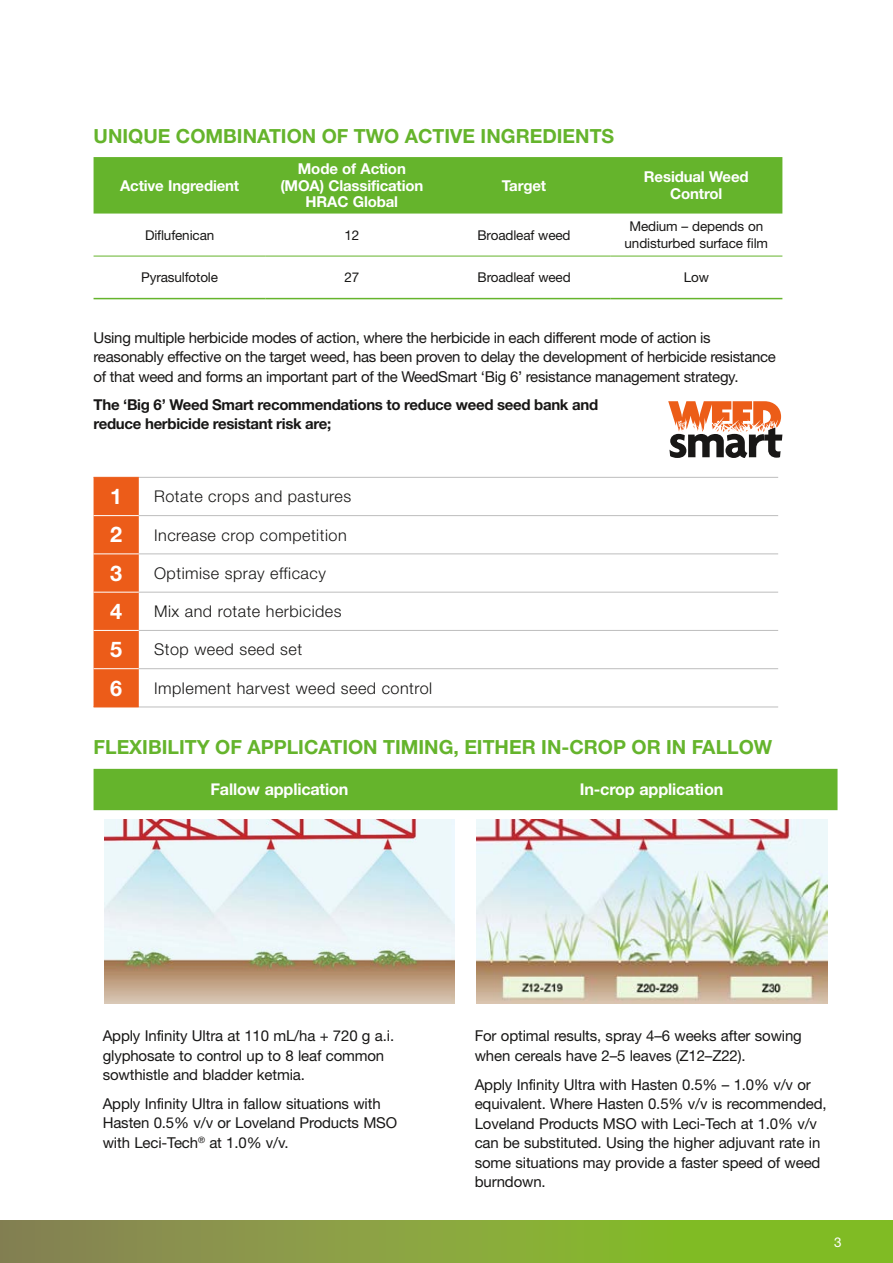
<style>
.page{position:relative;width:893px;height:1263px;background:#fff}
.page>*{position:absolute;margin:0;border:0;box-sizing:border-box;transform-origin:0 0}
.t1{font:700 21.6px "Helvetica Neue LT Pro";color:#fff}
.t2{font:700 19.5px "Helvetica Neue LT Pro";color:#65b42c}
.t3{font:300 16.2px "Helvetica Neue LT Pro";letter-spacing:.03em;color:#181716}
.t4{font:700 16.2px "Helvetica Neue LT Pro";letter-spacing:-.01em;color:#fff}
.t5{font:15px/19.5px "Helvetica Neue LT Pro";letter-spacing:-.01em;color:#181716}
.t6{font:700 15px/19.5px "Helvetica Neue LT Pro";letter-spacing:-.02em;color:#181716}
.t7{font:700 15px/16.5px "Helvetica Neue LT Pro";letter-spacing:-.01em;color:#fff;text-align:center}
.t8{font:13.5px/16.5px "Helvetica Neue LT Pro";letter-spacing:-.01em;color:#181716;text-align:center}
.t9{font:13.5px "Helvetica Neue LT Pro";color:#fff}
</style>
<div class="page">
<div style="left:94px;top:157px;width:688px;height:57px;background:#65b42c"></div>
<hr style="left:94px;top:256px;width:172px;height:1px;background:#65b42c">
<hr style="left:266px;top:256px;width:172px;height:1px;background:#65b42c">
<hr style="left:438px;top:256px;width:172px;height:1px;background:#65b42c">
<hr style="left:610px;top:256px;width:172px;height:1px;background:#65b42c">
<hr style="left:94px;top:298px;width:172px;height:1px;background:#65b42c">
<hr style="left:266px;top:298px;width:172px;height:1px;background:#65b42c">
<hr style="left:438px;top:298px;width:172px;height:1px;background:#65b42c">
<hr style="left:610px;top:298px;width:172px;height:1px;background:#65b42c">
<svg style="left:668px;top:401px;width:114px;height:57px"></svg>
<div style="left:94px;top:769px;width:743px;height:41px;background:#65b42c"></div>
<img style="left:104px;top:819px;width:351px;height:184px">
<img style="left:476px;top:819px;width:351px;height:184px">
<div style="left:94px;top:478px;width:45px;height:229px;background:#ec5c19"></div>
<hr style="left:94px;top:515px;width:45px;height:1px;background:#fff">
<hr style="left:94px;top:553px;width:45px;height:1px;background:#fff">
<hr style="left:94px;top:592px;width:45px;height:1px;background:#fff">
<hr style="left:94px;top:630px;width:45px;height:1px;background:#fff">
<hr style="left:94px;top:668px;width:45px;height:1px;background:#fff">
<hr style="left:139px;top:477px;width:639px;height:1px;background:#bdbdbd">
<hr style="left:139px;top:515px;width:639px;height:1px;background:#bdbdbd">
<hr style="left:139px;top:553px;width:639px;height:1px;background:#bdbdbd">
<hr style="left:139px;top:592px;width:639px;height:1px;background:#bdbdbd">
<hr style="left:139px;top:630px;width:639px;height:1px;background:#bdbdbd">
<hr style="left:139px;top:668px;width:639px;height:1px;background:#bdbdbd">
<hr style="left:139px;top:707px;width:639px;height:1px;background:#bdbdbd">
<hr style="left:94px;top:477px;width:45px;height:1px;background:#ec5c19">
<hr style="left:94px;top:707px;width:45px;height:1px;background:#ec5c19">
<div style="left:0;top:1220px;width:893px;height:43px;background:linear-gradient(to right,#8c8459,#82c61e)"></div>
<h2 class="t2" style="left:94px;top:124px;width:522px">UNIQUE COMBINATION OF TWO ACTIVE INGREDIENTS</h2>
<p class="t7" style="left:120px;top:177px;width:121px">Active Ingredient</p>
<p class="t7" style="left:280px;top:160px;width:145px">Mode of Action (MOA) Classification<br>HRAC Global</p>
<p class="t7" style="left:502px;top:177px;width:46px">Target</p>
<p class="t7" style="left:644px;top:168px;width:106px">Residual Weed<br>Control</p>
<p class="t8" style="left:145px;top:226px;width:71px">Diflufenican</p>
<p class="t8" style="left:344px;top:226px;width:16px">12</p>
<p class="t8" style="left:478px;top:226px;width:95px">Broadleaf weed</p>
<p class="t8" style="left:625px;top:218px;width:145px">Medium – depends on undisturbed surface film</p>
<p class="t8" style="left:141px;top:269px;width:78px">Pyrasulfotole</p>
<p class="t8" style="left:344px;top:269px;width:16px">27</p>
<p class="t8" style="left:478px;top:269px;width:95px">Broadleaf weed</p>
<p class="t8" style="left:684px;top:269px;width:27px">Low</p>
<p class="t5" style="left:94px;top:327px;width:684px">Using multiple herbicide modes of action, where the herbicide in each different mode of action is reasonably effective on the target weed, has been proven to delay the development of herbicide resistance of that weed and forms an important part of the WeedSmart ‘Big 6’ resistance management strategy.</p>
<p class="t6" style="left:94px;top:395px;width:506px">The ‘Big 6’ Weed Smart recommendations to reduce weed seed bank and reduce herbicide resistant risk are;</p>
<h1 class="t1" style="left:110px;top:483px;width:14px">1</h1>
<p class="t3" style="left:154px;top:487px;width:199px">Rotate crops and pastures</p>
<h1 class="t1" style="left:110px;top:521px;width:14px">2</h1>
<p class="t3" style="left:154px;top:525px;width:194px">Increase crop competition</p>
<h1 class="t1" style="left:110px;top:560px;width:14px">3</h1>
<p class="t3" style="left:154px;top:563px;width:173px">Optimise spray efficacy</p>
<h1 class="t1" style="left:110px;top:598px;width:14px">4</h1>
<p class="t3" style="left:154px;top:601px;width:189px">Mix and rotate herbicides</p>
<h1 class="t1" style="left:110px;top:636px;width:14px">5</h1>
<p class="t3" style="left:154px;top:640px;width:150px">Stop weed seed set</p>
<h1 class="t1" style="left:110px;top:674px;width:14px">6</h1>
<p class="t3" style="left:154px;top:678px;width:280px">Implement harvest weed seed control</p>
<h2 class="t2" style="left:94px;top:735px;width:680px">FLEXIBILITY OF APPLICATION TIMING, EITHER IN-CROP OR IN FALLOW</h2>
<p class="t4" style="left:211px;top:779px;width:139px">Fallow application</p>
<p class="t4" style="left:580px;top:779px;width:145px">In-crop application</p>
<p class="t5" style="left:103px;top:1026px;width:293px">Apply Infinity Ultra at 110 mL/ha + 720 g a.i. glyphosate to control up to 8 leaf common sowthistle and bladder ketmia.</p>
<p class="t5" style="left:103px;top:1093px;width:296px">Apply Infinity Ultra in fallow situations with<br>Hasten 0.5% v/v or Loveland Products MSO with Leci-Tech<sup>®</sup> at 1.0% v/v.</p>
<p class="t5" style="left:475px;top:1026px;width:329px">For optimal results, spray 4–6 weeks after sowing when cereals have 2–5 leaves (Z12–Z22).</p>
<p class="t5" style="left:475px;top:1074px;width:353px">Apply Infinity Ultra with Hasten 0.5% – 1.0% v/v or equivalent. Where Hasten 0.5% v/v is recommended, Loveland Products MSO with Leci-Tech at 1.0% v/v can be substituted. Using the higher adjuvant rate in some situations may provide a faster speed of weed burndown.</p>
<p class="t9" style="left:834px;top:1233px;width:9px">3</p>
</div>
